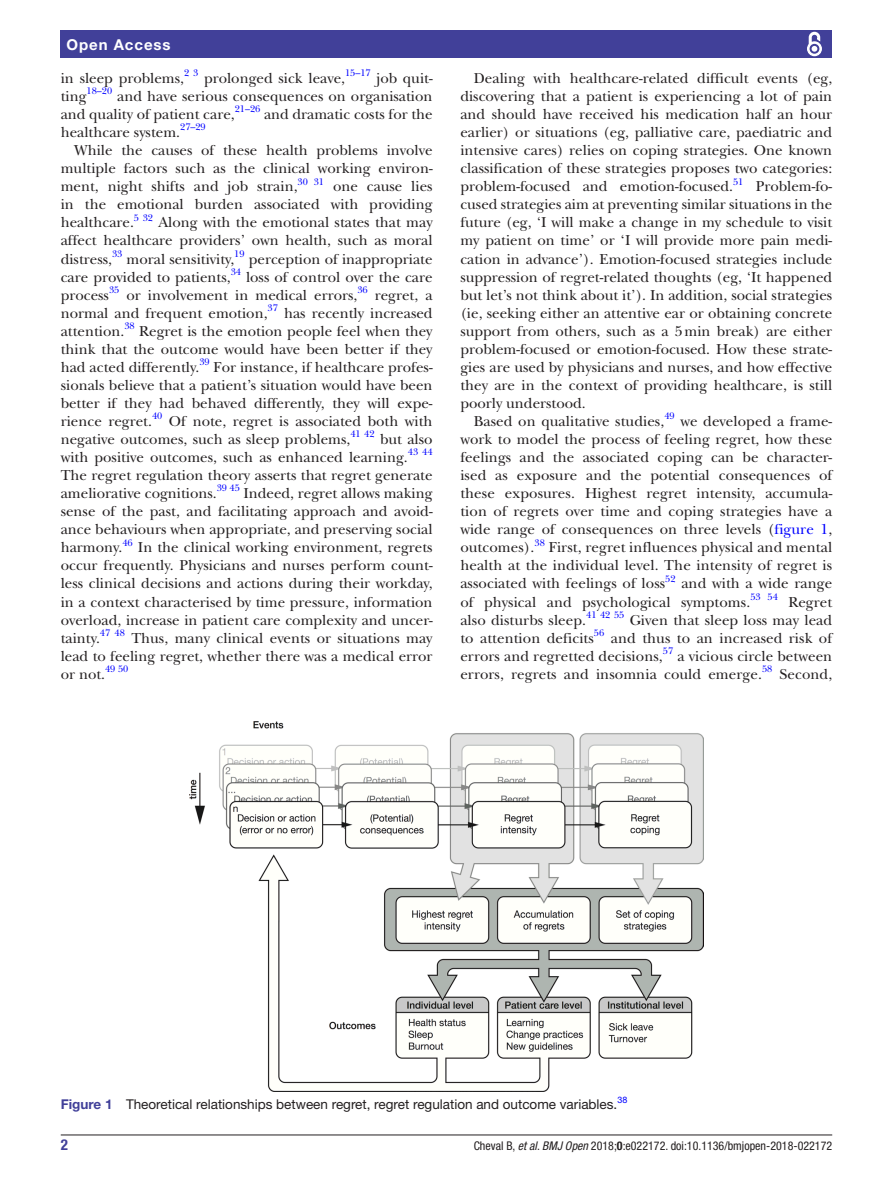
<style>
.page{position:relative;width:893px;height:1191px;background:#fff}
.page>*{position:absolute;margin:0;border:0;box-sizing:border-box;transform-origin:0 0}
.t1{font:15px/18px "New Baskerville";color:#231f20;text-align:justify}
.t2{font:700 15px "Helvetica Neue LT Std";letter-spacing:.065em;color:#fff}
.t3{font:700 condensed 15px "Helvetica Neue LT Std";color:#414099}
.t4{font:13.5px "Helvetica Neue LT Std";color:#231f20}
.t5{font:condensed 12px "Helvetica Neue LT Std";color:#231f20}
.t6{font:9.9px "New Baskerville";color:#00f}
.s1{color:#00f}
.s2{font-weight:700;color:#414099}
.s3{font-style:italic}
.s4{font-weight:700}
</style>
<div class="page">
<hr style="left:61px;top:1134px;width:771px;height:1px;background:#231f20">
<div style="left:61px;top:31px;width:771px;height:27px;background:#414099"></div>
<svg style="left:807px;top:31px;width:15px;height:26px"></svg>
<img style="left:189px;top:722px;width:515px;height:369px">
<p class="t2" style="left:66px;top:35px;width:106px">Open Access</p>
<p class="t1" style="left:61px;top:69px;width:125px">in sleep problems,</p>
<p class="t6" style="left:184px;top:67px;width:16px">2 3</p>
<p class="t1" style="left:204px;top:69px;width:143px">prolonged sick leave,</p>
<p class="t6" style="left:345px;top:67px;width:27px">15–17</p>
<p class="t1" style="left:376px;top:69px;width:58px">job quit-</p>
<p class="t1" style="left:61px;top:87px;width:27px">ting</p>
<p class="t6" style="left:87px;top:85px;width:27px">18–20</p>
<p class="t1" style="left:61px;top:87px;width:373px;text-indent:56px">and have serious consequences on organisation and quality of patient care,</p>
<p class="t6" style="left:235px;top:103px;width:27px">21–26</p>
<p class="t1" style="left:264px;top:105px;width:170px">and dramatic costs for the</p>
<p class="t1" style="left:61px;top:123px;width:121px">healthcare system.</p>
<p class="t6" style="left:180px;top:121px;width:27px">27–29</p>
<p class="t1" style="left:61px;top:141px;width:373px;text-indent:13px">While the causes of these health problems involve multiple factors such as the clinical working environ&shy;ment, night shifts and job strain,</p>
<p class="t6" style="left:298px;top:176px;width:28px">30 31</p>
<p class="t1" style="left:61px;top:177px;width:373px;text-indent:272px">one cause lies in the emotional burden associated with providing healthcare.</p>
<p class="t6" style="left:134px;top:212px;width:21px">5 32</p>
<p class="t1" style="left:61px;top:214px;width:373px;text-indent:98px">Along with the emotional states that may affect healthcare providers’ own health, such as moral distress,<sup>33</sup> moral sensitivity,</p>
<p class="t6" style="left:234px;top:248px;width:12px">19</p>
<p class="t1" style="left:249px;top:250px;width:185px">perception of inappropriate</p>
<p class="t1" style="left:61px;top:268px;width:171px">care provided to patients,</p>
<p class="t6" style="left:231px;top:266px;width:12px">34</p>
<p class="t1" style="left:246px;top:268px;width:188px">loss of control over the care</p>
<p class="t1" style="left:61px;top:286px;width:50px">process</p>
<p class="t6" style="left:109px;top:284px;width:12px">35</p>
<p class="t1" style="left:126px;top:286px;width:232px">or involvement in medical errors,</p>
<p class="t6" style="left:357px;top:284px;width:12px">36</p>
<p class="t1" style="left:375px;top:286px;width:59px">regret, a</p>
<p class="t6" style="left:268px;top:302px;width:12px">37</p>
<p class="t1" style="left:284px;top:304px;width:150px">has recently increased</p>
<p class="t1" style="left:61px;top:304px;width:208px">normal and frequent emotion,</p>
<p class="t1" style="left:61px;top:322px;width:65px">attention.</p>
<p class="t6" style="left:124px;top:320px;width:12px">38</p>
<p class="t1" style="left:61px;top:322px;width:373px;text-indent:79px">Regret is the emotion people feel when they think that the outcome would have been better if they had acted differently.</p>
<p class="t6" style="left:199px;top:356px;width:12px">39</p>
<p class="t1" style="left:61px;top:358px;width:373px;text-indent:153px">For instance, if healthcare profes&shy;sionals believe that a patient’s situation would have been better if they had behaved differently, they will expe&shy;rience regret.</p>
<p class="t6" style="left:152px;top:410px;width:12px">40</p>
<p class="t1" style="left:61px;top:412px;width:373px;text-indent:108px">Of note, regret is associated both with negative outcomes, such as sleep problems,</p>
<p class="t6" style="left:350px;top:428px;width:26px">41 42</p>
<p class="t1" style="left:61px;top:430px;width:373px;text-indent:319px">but also with positive outcomes, such as enhanced learning.<sup>43</sup> <sup>44<br></sup>The regret regulation theory asserts that regret generate ameliorative cognitions.</p>
<p class="t6" style="left:217px;top:482px;width:25px">39 45</p>
<p class="t1" style="left:61px;top:484px;width:373px;text-indent:183px">Indeed, regret allows making sense of the past, and facilitating approach and avoid&shy;ance behaviours when appropriate, and preserving social harmony.</p>
<p class="t6" style="left:122px;top:536px;width:12px">46</p>
<p class="t1" style="left:61px;top:538px;width:373px;text-indent:77px">In the clinical working environment, regrets occur frequently. Physicians and nurses perform count&shy;less clinical decisions and actions during their workday, in a context characterised by time pressure, information overload, increase in patient care complexity and uncer&shy;tainty.</p>
<p class="t6" style="left:100px;top:627px;width:26px">47 48</p>
<p class="t1" style="left:61px;top:629px;width:373px;text-indent:71px">Thus, many clinical events or situations may lead to feeling regret, whether there was a medical error or not.</p>
<p class="t6" style="left:105px;top:663px;width:25px">49 50</p>
<p class="t1" style="left:460px;top:69px;width:373px;text-indent:14px">Dealing with healthcare-related difficult events (eg, discovering that a patient is experiencing a lot of pain and should have received his medication half an hour earlier) or situations (eg, palliative care, paediatric and intensive cares) relies on coping strategies. One known classification of these strategies proposes two categories: problem-focused and emotion-focused.</p>
<p class="t6" style="left:733px;top:176px;width:12px">51</p>
<p class="t1" style="left:756px;top:177px;width:78px">Problem-fo-</p>
<p class="t1" style="left:460px;top:196px;width:373px">cused strategies aim at preventing similar situations in the</p>
<p class="t1" style="left:460px;top:214px;width:373px">future (eg, ‘I will make a change in my schedule to visit</p>
<p class="t1" style="left:460px;top:232px;width:373px">my patient on time’ or ‘I will provide more pain medi-</p>
<p class="t1" style="left:460px;top:250px;width:373px">cation in advance’). Emotion-focused strategies include</p>
<p class="t1" style="left:460px;top:268px;width:373px">suppression of regret-related thoughts (eg, ‘It happened</p>
<p class="t1" style="left:460px;top:286px;width:373px">but let’s not think about it’). In addition, social strategies</p>
<p class="t1" style="left:460px;top:304px;width:373px">(ie, seeking either an attentive ear or obtaining concrete</p>
<p class="t1" style="left:460px;top:322px;width:373px">support from others, such as a 5min break) are either</p>
<p class="t1" style="left:460px;top:340px;width:373px">problem-focused or emotion-focused. How these strate-</p>
<p class="t1" style="left:460px;top:358px;width:373px">gies are used by physicians and nurses, and how effective</p>
<p class="t1" style="left:460px;top:376px;width:373px">they are in the context of providing healthcare, is still</p>
<p class="t1" style="left:460px;top:394px;width:127px">poorly understood.</p>
<p class="t1" style="left:474px;top:412px;width:192px">Based on qualitative studies,</p>
<p class="t6" style="left:664px;top:410px;width:12px">49</p>
<p class="t1" style="left:460px;top:412px;width:373px;text-indent:220px">we developed a frame&shy;work to model the process of feeling regret, how these feelings and the associated coping can be character&shy;ised as exposure and the potential consequences of these exposures. Highest regret intensity, accumula&shy;tion of regrets over time and coping strategies have a wide range of consequences on three levels (<span class="s1">figure 1</span>, outcomes).<sup>38</sup> First, regret influences physical and mental health at the individual level. The intensity of regret is associated with feelings of loss</p>
<p class="t6" style="left:665px;top:573px;width:12px">52</p>
<p class="t1" style="left:460px;top:574px;width:373px;text-indent:221px">and with a wide range of physical and psychological symptoms.</p>
<p class="t6" style="left:750px;top:591px;width:29px">53 54</p>
<p class="t1" style="left:788px;top:593px;width:45px">Regret</p>
<p class="t1" style="left:460px;top:611px;width:127px">also disturbs sleep.</p>
<p class="t6" style="left:586px;top:609px;width:40px">41 42 55</p>
<p class="t1" style="left:630px;top:611px;width:204px">Given that sleep loss may lead</p>
<p class="t1" style="left:460px;top:629px;width:135px">to attention deficits</p>
<p class="t6" style="left:594px;top:627px;width:12px">56</p>
<p class="t1" style="left:460px;top:629px;width:373px;text-indent:150px">and thus to an increased risk of errors and regretted decisions,</p>
<p class="t6" style="left:663px;top:645px;width:12px">57</p>
<p class="t1" style="left:460px;top:647px;width:373px;text-indent:217px">a vicious circle between errors, regrets and insomnia could emerge.</p>
<p class="t6" style="left:762px;top:663px;width:12px">58</p>
<p class="t1" style="left:780px;top:665px;width:54px">Second,</p>
<p class="t4" style="left:61px;top:1096px;width:568px"><span class="s2">Figure 1</span> Theoretical relationships between regret, regret regulation and outcome variables.<sup>38</sup></p>
<p class="t3" style="left:61px;top:1135px;width:9px">2</p>
<p class="t5" style="left:474px;top:1138px;width:360px">Cheval B, <span class="s3">et al</span>. <span class="s3">BMJ Open</span> 2018;<span class="s4">0</span>:e022172. doi:10.1136/bmjopen-2018-022172</p>
</div>
